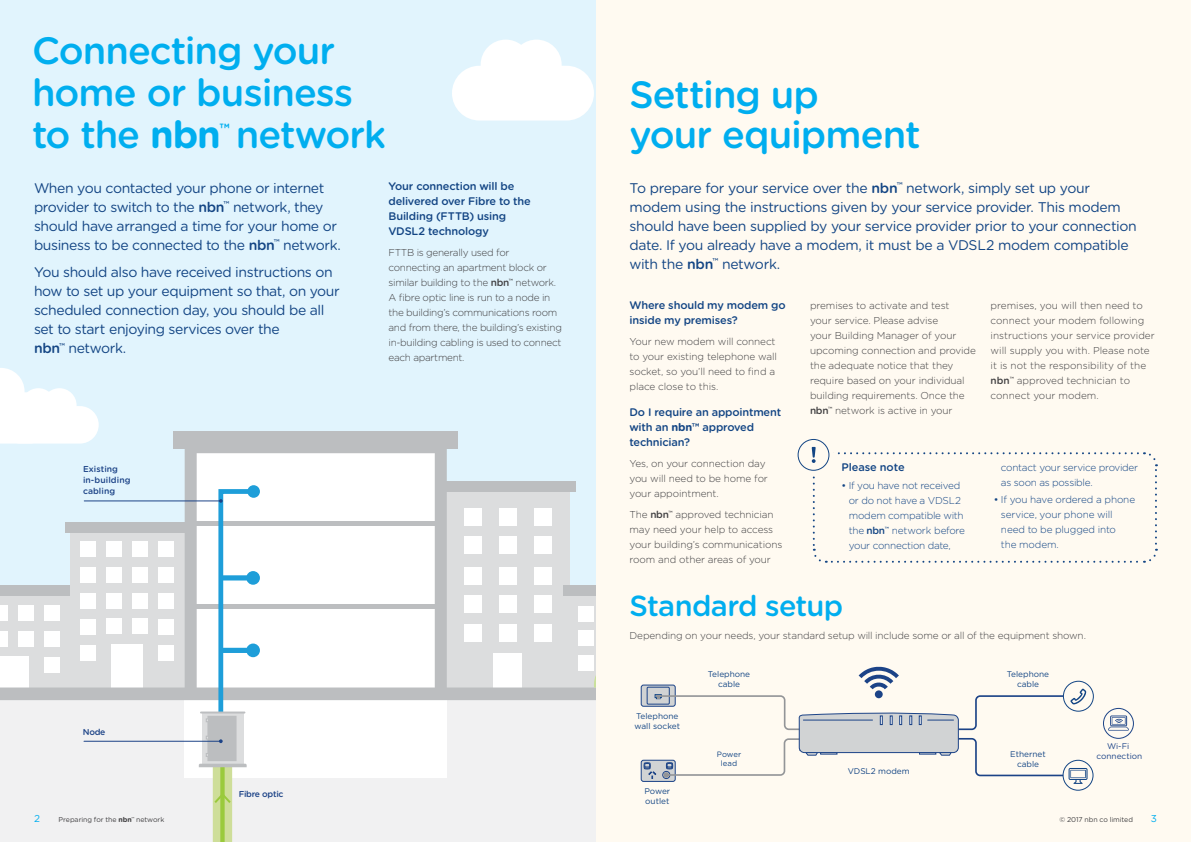
<style>
.page{position:relative;width:1191px;height:842px;background:#fff}
.page>*{position:absolute;margin:0;border:0;box-sizing:border-box;transform-origin:0 0}
.t1{font:500 38px/42px "Gotham Rounded";letter-spacing:-.025em;color:#00aeef}
.t2{font:500 29px "Gotham Rounded";letter-spacing:-.025em;color:#00aeef}
.t3{font:700 14.8px "Gotham Rounded";color:#00aeef}
.t4{font:14px/19px "Gotham Rounded";letter-spacing:-.025em;color:#134584}
.t5{font:500 11px/15px "Gotham Rounded";letter-spacing:-.015em;color:#134584}
.t6{font:300 10px/15px "Gotham Rounded";letter-spacing:-.01em;color:#414042}
.t7{font:300 10px/15px "Gotham Rounded";letter-spacing:-.03em;color:#414042}
.t8{font:300 10px/15px "Gotham Rounded";letter-spacing:-.025em;color:#134584}
.t9{font:10px "Gotham Rounded";color:#00aeef}
.t10{font:500 8.6px/11px "Gotham Rounded";letter-spacing:.01em;color:#1c4387}
.t11{font:500 8.6px "Gotham Rounded";letter-spacing:-.03em;color:#1c4387}
.t12{font:8.3px/9.9px "Gotham Rounded";color:#134584;text-align:center}
.t13{font:8.3px/9.9px "Gotham Rounded";color:#1c4387;text-align:center}
.t14{font:7.8px/9.3px "Gotham Rounded";color:#134584;text-align:center}
.t15{font:7px "Gotham Rounded";letter-spacing:-.005em;color:#414042}
.s1{font-weight:700}
.s2{font-weight:500}
.s3{font-weight:400}
</style>
<div class="page">
<div style="left:595px;top:0;width:596px;height:842px;background:#fffaf1"></div>
<svg style="left:641px;top:760px;width:34px;height:21px"></svg>
<div style="left:641px;top:760px;width:34px;height:21px;border:1px solid #1c4387;border-radius:2px"></div>
<div style="left:641px;top:685px;width:34px;height:21px;background:#d1d3d4;border-radius:2px"></div>
<div style="left:641px;top:685px;width:34px;height:21px;border:1px solid #1c4387;border-radius:2px"></div>
<div style="left:1103px;top:708px;width:30px;height:31px;border:1px solid #1c4387;border-radius:50%"></div>
<svg style="left:1108px;top:715px;width:21px;height:16px"></svg>
<div style="left:1063px;top:681px;width:30px;height:30px;border:1px solid #134584;border-radius:50%"></div>
<div style="left:1062px;top:760px;width:31px;height:30px;border:1px solid #134584;border-radius:50%"></div>
<svg style="left:644px;top:667px;width:443px;height:117px"></svg>
<svg style="left:811px;top:447px;width:347px;height:116px"></svg>
<div style="left:797px;top:439px;width:32px;height:32px;border:1px solid #134584;border-radius:50%"></div>
<div style="left:0;top:687px;width:595px;height:155px;background:#f1f1f2"></div>
<div style="left:0;top:0;width:595px;height:698px;background:#e1f4fd"></div>
<svg style="left:0;top:368px;width:99px;height:76px"></svg>
<svg style="left:452px;top:40px;width:142px;height:81px"></svg>
<div style="left:441px;top:486px;width:128px;height:202px;background:#dcddde"></div>
<div style="left:493px;top:653px;width:29px;height:35px;background:#fff"></div>
<div style="left:464px;top:508px;width:17px;height:17px;background:#fff"></div>
<div style="left:464px;top:537px;width:17px;height:17px;background:#fff"></div>
<div style="left:464px;top:567px;width:17px;height:17px;background:#fff"></div>
<div style="left:464px;top:596px;width:17px;height:17px;background:#fff"></div>
<div style="left:464px;top:625px;width:17px;height:17px;background:#fff"></div>
<div style="left:499px;top:508px;width:17px;height:17px;background:#fff"></div>
<div style="left:499px;top:537px;width:17px;height:17px;background:#fff"></div>
<div style="left:499px;top:567px;width:17px;height:17px;background:#fff"></div>
<div style="left:499px;top:596px;width:17px;height:17px;background:#fff"></div>
<div style="left:499px;top:625px;width:17px;height:17px;background:#fff"></div>
<div style="left:534px;top:508px;width:18px;height:17px;background:#fff"></div>
<div style="left:534px;top:537px;width:18px;height:17px;background:#fff"></div>
<div style="left:534px;top:567px;width:18px;height:17px;background:#fff"></div>
<div style="left:534px;top:596px;width:18px;height:17px;background:#fff"></div>
<div style="left:534px;top:625px;width:18px;height:17px;background:#fff"></div>
<div style="left:568px;top:594px;width:27px;height:94px;background:#dcddde"></div>
<div style="left:563px;top:585px;width:32px;height:11px;background:#bcbec0"></div>
<div style="left:441px;top:481px;width:135px;height:10px;background:#bcbec0"></div>
<svg style="left:185px;top:449px;width:262px;height:238px;fill:#fff"></svg>
<div style="left:185px;top:700px;width:262px;height:77px;background:#fff"></div>
<div style="left:0;top:687px;width:595px;height:13px;background:#bcbec0"></div>
<div style="left:173px;top:432px;width:285px;height:17px;background:#bcbec0"></div>
<hr style="left:190px;top:521px;width:251px;height:4px;background:#bcbec0">
<hr style="left:190px;top:604px;width:251px;height:4px;background:#bcbec0">
<svg style="left:247px;top:485px;width:13px;height:13px"></svg>
<div style="left:578px;top:606px;width:15px;height:16px;background:#fff"></div>
<div style="left:578px;top:630px;width:15px;height:16px;background:#fff"></div>
<div style="left:578px;top:655px;width:15px;height:16px;background:#fff"></div>
<svg style="left:0;top:487px;width:259px;height:355px"></svg>
<h1 class="t1" style="left:32px;top:28px;width:355px">Connecting your home or business to the <span class="s1">nbn</span> network</h1>
<h3 class="t3" style="left:220px;top:117px;width:12px">™</h3>
<h3 class="t4" style="left:34px;top:178px;width:308px">When you contacted your phone or internet provider to switch to the <span class="s2">nbn</span><sup>™</sup> network, they should have arranged a time for your home or business to be connected to the <span class="s2">nbn</span><sup>™</sup> network.</h3>
<h3 class="t4" style="left:34px;top:262px;width:307px">You should also have received instructions on how to set up your equipment so that, on your scheduled connection day, you should be all set to start enjoying services over the<br><span class="s2">nbn</span><sup>™</sup> network.</h3>
<p class="t10" style="left:83px;top:463px;width:49px">Existing in-building cabling</p>
<p class="t5" style="left:388px;top:178px;width:144px">Your connection will be delivered over Fibre to the<br>Building (FTTB) using<br>VDSL2 technology</p>
<p class="t7" style="left:388px;top:244px;width:175px">FTTB is generally used for connecting an apartment block or similar building to the <span class="s2">nbn</span><sup>™</sup> network.<br>A fibre optic line is run to a node in the building’s communications room and from there, the building’s existing in-building cabling is used to connect each apartment.</p>
<p class="t10" style="left:83px;top:726px;width:24px">Node</p>
<p class="t9" style="left:34px;top:812px;width:7px">2</p>
<p class="t15" style="left:59px;top:815px;width:107px">Preparing for the <span class="s1">nbn</span><sup>™</sup> network</p>
<p class="t11" style="left:239px;top:788px;width:46px">Fibre optic</p>
<h1 class="t1" style="left:629px;top:73px;width:293px;line-height:40px">Setting up<br>your equipment</h1>
<p class="t4" style="left:629px;top:178px;width:509px">To prepare for your service over the <span class="s2">nbn</span><sup>™</sup> network, simply set up your modem using the instructions given by your service provider. This modem should have been supplied by your service provider prior to your connection date. If you already have a modem, it must be a VDSL2 modem compatible with the <span class="s2">nbn</span><sup>™</sup> network.</p>
<p class="t5" style="left:629px;top:297px;width:158px">Where should my modem go inside my premises?</p>
<p class="t6" style="left:629px;top:333px;width:149px">Your new modem will connect to your existing telephone wall socket, so you’ll need to find a place close to this.</p>
<p class="t5" style="left:629px;top:404px;width:153px">Do I require an appointment with an <span class="s1">nbn™</span> approved technician?</p>
<p class="t6" style="left:629px;top:455px;width:140px">Yes, on your connection day you will need to be home for your appointment.</p>
<p class="t6" style="left:629px;top:506px;width:154px">The <span class="s2">nbn</span><sup>™</sup> approved technician may need your help to access your building’s communications room and other areas of your</p>
<p class="t6" style="left:810px;top:297px;width:167px">premises to activate and test<br>your service. Please advise<br>your Building Manager of your upcoming connection and provide the adequate notice that they require based on your individual building requirements. Once the <span class="s2">nbn</span><sup>™</sup> network is active in your</p>
<p class="t6" style="left:990px;top:297px;width:166px">premises, you will then need to connect your modem following instructions your service provider will supply you with. Please note it is not the responsibility of the <span class="s2">nbn</span><sup>™</sup> approved technician to connect your modem.</p>
<p class="t8" style="left:1001px;top:459px;width:139px">contact your service provider as soon as possible.</p>
<p class="t8" style="left:1001px;top:492px;width:136px;text-indent:-7px"><span class="s3">•</span> If you have ordered a phone service, your phone will need to be plugged into<br>the modem.</p>
<p class="t5" style="left:841px;top:459px;width:64px">Please note</p>
<p class="t8" style="left:848px;top:478px;width:118px;text-indent:-7px"><span class="s3">•</span> If you have not received or do not have a VDSL2 modem compatible with the <span class="s2">nbn</span><sup>™</sup> network before your connection date,</p>
<h2 class="t2" style="left:629px;top:585px;width:215px">Standard setup</h2>
<p class="t6" style="left:629px;top:627px;width:458px">Depending on your needs, your standard setup will include some or all of the equipment shown.</p>
<p class="t12" style="left:634px;top:711px;width:47px;text-align:left">Telephone wall socket</p>
<p class="t12" style="left:644px;top:785px;width:27px;text-align:left">Power outlet</p>
<p class="t12" style="left:708px;top:669px;width:44px">Telephone cable</p>
<p class="t14" style="left:717px;top:749px;width:26px">Power lead</p>
<p class="t12" style="left:847px;top:765px;width:63px">VDSL2 modem</p>
<p class="t12" style="left:1007px;top:669px;width:44px">Telephone cable</p>
<p class="t12" style="left:1010px;top:749px;width:37px">Ethernet cable</p>
<p class="t13" style="left:1096px;top:740px;width:47px">Wi-Fi connection</p>
<p class="t15" style="left:1059px;top:815px;width:75px">© 2017 nbn co limited</p>
<p class="t9" style="left:1151px;top:812px;width:8px">3</p>
</div>
